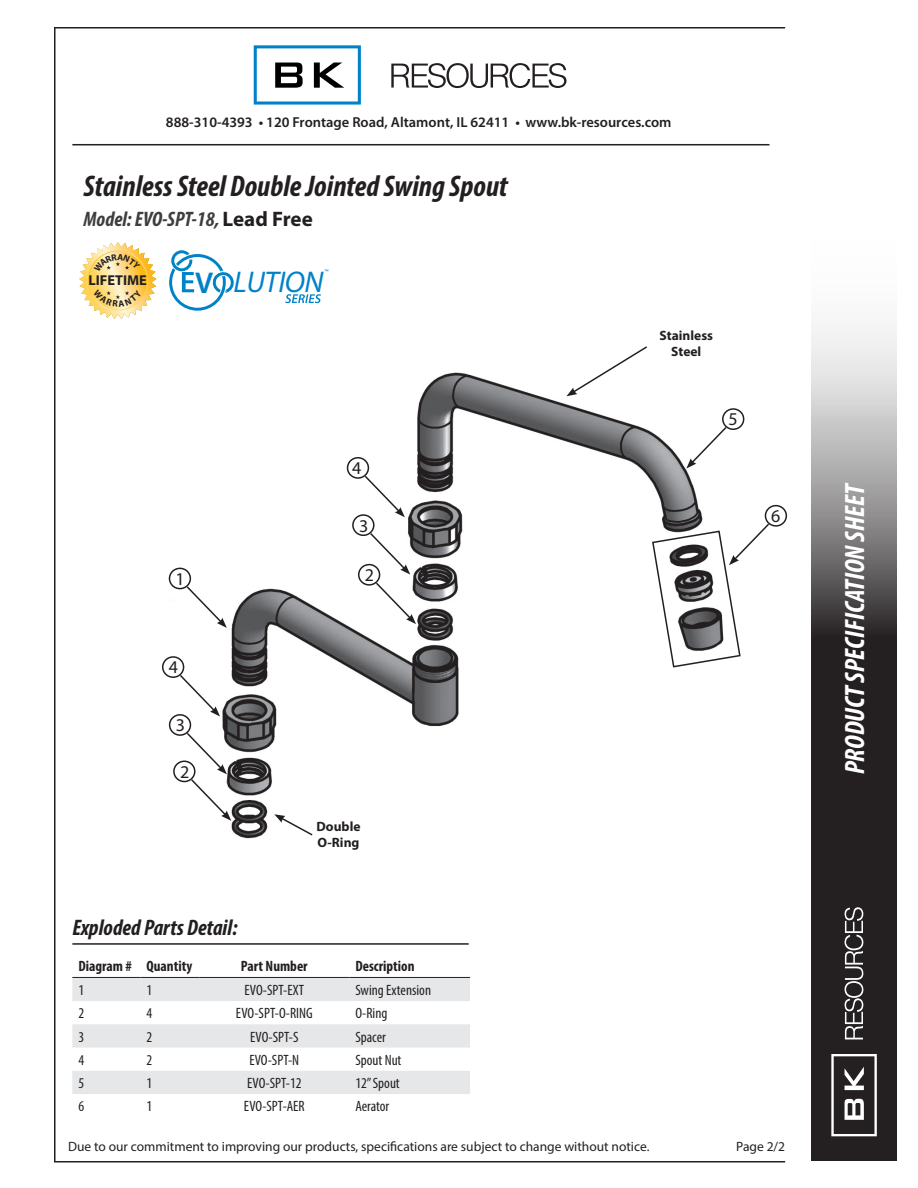
<style>
.page{position:relative;width:918px;height:1188px;background:#fff}
.page>*{position:absolute;margin:0;border:0;box-sizing:border-box;transform-origin:0 0}
.t1{font:italic 700 condensed 30px "Myriad Pro";color:#231f20}
.t2{font:italic 30px "Myriad Pro";letter-spacing:-.015em;color:#0082c8}
.t3{font:italic 700 condensed 28.05px "Myriad Pro";letter-spacing:-.005em;color:#fff}
.t4{font:italic 700 condensed 22.5px "Myriad Pro";color:#231f20}
.t5{font:italic 700 condensed 21px "Myriad Pro";color:#3e3e3f}
.t6{font:18px "Myriad Pro";color:#231f20}
.t7{font:condensed 15px "Myriad Pro";color:#231f20}
.t8{font:700 condensed 15px "Myriad Pro";color:#231f20}
.t9{font:600 14.55px "Myriad Pro";color:#231f20}
.t10{font:700 14.25px "Myriad Pro";color:#231f20}
.t11{font:13.5px "Myriad Pro";color:#231f20}
.t12{font:700 13.5px/16.2px "Myriad Pro";color:#231f20;text-align:center}
.t13{font:6.75px "Myriad Pro";color:#0082c8}
.s1{font-style:normal;font-stretch:normal;color:#231f20}
.s2{font-weight:600;font-style:normal;font-size:30.15px}
</style>
<div class="page">
<hr style="left:54px;top:1161px;width:731px;height:1px;background:#231f20">
<hr style="left:54px;top:27px;width:731px;height:1px;background:#231f20">
<hr style="left:54px;top:27px;width:2px;height:1134px;background:#231f20">
<svg style="left:254px;top:45px;width:107px;height:60px"></svg>
<svg style="left:391px;top:63px;width:176px;height:25px"></svg>
<hr style="left:72px;top:144px;width:698px;height:1px;background:#231f20">
<svg style="left:811px;top:326px;width:86px;height:835px;background:#565354"></svg>
<svg style="left:845px;top:907px;width:18px;height:132px"></svg>
<svg style="left:831px;top:1054px;width:46px;height:82px"></svg>
<img style="left:162px;top:372px;width:614px;height:467px">
<hr style="left:72px;top:943px;width:397px;height:2px;background:#231f20">
<svg style="left:72px;top:978px;width:398px;height:116px;fill:#e6e7e9"></svg>
<hr style="left:72px;top:977px;width:68px;height:1px;background:#231f20">
<hr style="left:140px;top:977px;width:59px;height:1px;background:#231f20">
<hr style="left:199px;top:977px;width:150px;height:1px;background:#231f20">
<hr style="left:349px;top:977px;width:121px;height:1px;background:#231f20">
<svg style="left:274px;top:814px;width:40px;height:23px"></svg>
<svg style="left:566px;top:346px;width:83px;height:50px"></svg>
<div style="left:723px;top:409px;width:21px;height:20px;background:#fff;border-radius:50%"></div>
<div style="left:722px;top:408px;width:22px;height:22px;border:2px solid #231f20;border-radius:50%"></div>
<svg style="left:686px;top:425px;width:42px;height:44px"></svg>
<div style="left:765px;top:506px;width:21px;height:20px;background:#fff;border-radius:50%"></div>
<div style="left:765px;top:505px;width:22px;height:22px;border:2px solid #231f20;border-radius:50%"></div>
<svg style="left:651px;top:522px;width:120px;height:146px"></svg>
<div style="left:348px;top:458px;width:20px;height:20px;background:#fff;border-radius:50%"></div>
<div style="left:347px;top:457px;width:22px;height:22px;border:2px solid #231f20;border-radius:50%"></div>
<svg style="left:363px;top:474px;width:42px;height:43px"></svg>
<div style="left:353px;top:515px;width:21px;height:20px;background:#fff;border-radius:50%"></div>
<div style="left:352px;top:514px;width:23px;height:22px;border:2px solid #231f20;border-radius:50%"></div>
<svg style="left:369px;top:531px;width:41px;height:44px"></svg>
<div style="left:359px;top:565px;width:21px;height:20px;background:#fff;border-radius:50%"></div>
<div style="left:358px;top:564px;width:22px;height:22px;border:2px solid #231f20;border-radius:50%"></div>
<svg style="left:374px;top:581px;width:42px;height:43px"></svg>
<div style="left:169px;top:568px;width:21px;height:21px;background:#fff;border-radius:50%"></div>
<div style="left:169px;top:568px;width:22px;height:21px;border:2px solid #231f20;border-radius:50%"></div>
<svg style="left:185px;top:585px;width:42px;height:43px"></svg>
<div style="left:163px;top:657px;width:21px;height:20px;background:#fff;border-radius:50%"></div>
<div style="left:162px;top:656px;width:22px;height:22px;border:2px solid #231f20;border-radius:50%"></div>
<svg style="left:178px;top:673px;width:42px;height:43px"></svg>
<div style="left:170px;top:715px;width:20px;height:20px;background:#fff;border-radius:50%"></div>
<div style="left:169px;top:714px;width:22px;height:22px;border:2px solid #231f20;border-radius:50%"></div>
<div style="left:174px;top:761px;width:21px;height:21px;background:#fff;border-radius:50%"></div>
<div style="left:173px;top:761px;width:23px;height:21px;border:2px solid #231f20;border-radius:50%"></div>
<svg style="left:185px;top:731px;width:46px;height:90px"></svg>
<svg style="left:169px;top:250px;width:65px;height:61px"></svg>
<svg style="left:285px;top:294px;width:35px;height:9px"></svg>
<svg style="left:79px;top:242px;width:78px;height:77px"></svg>
<p class="t9" style="left:166px;top:113px;width:507px">888-310-4393 • 120 Frontage Road, Altamont, IL 62411 • www.bk-resources.com</p>
<h1 class="t1" style="left:84px;top:168px;width:426px">Stainless Steel Double Jointed Swing Spout</h1>
<h3 class="t5" style="left:84px;top:206px;width:231px">Model: EVO-SPT-18, <span class="s1">Lead Free</span></h3>
<p class="t10" style="left:89px;top:271px;width:60px">LIFETIME</p>
<p class="t13" style="left:324px;top:268px;width:6px">™</p>
<h1 class="t2" style="left:195px;top:264px;width:130px"><span class="s2">V</span> LUTION</h1>
<p class="t6" style="left:352px;top:457px;width:11px">4</p>
<p class="t6" style="left:359px;top:514px;width:11px">3</p>
<p class="t6" style="left:176px;top:568px;width:11px">1</p>
<p class="t6" style="left:365px;top:564px;width:11px">2</p>
<p class="t6" style="left:169px;top:656px;width:11px">4</p>
<p class="t6" style="left:176px;top:714px;width:11px">3</p>
<p class="t6" style="left:180px;top:761px;width:11px">2</p>
<p class="t12" style="left:317px;top:818px;width:45px;text-align:left">Double<br>O-Ring</p>
<h3 class="t4" style="left:72px;top:914px;width:167px">Exploded Parts Detail:</h3>
<p class="t8" style="left:78px;top:957px;width:116px">Diagram # Quantity</p>
<p class="t8" style="left:241px;top:957px;width:68px">Part Number</p>
<p class="t8" style="left:355px;top:957px;width:61px">Description</p>
<p class="t7" style="left:78px;top:981px;width:7px">1</p>
<p class="t7" style="left:146px;top:981px;width:7px">1</p>
<p class="t7" style="left:245px;top:981px;width:61px">EVO-SPT-EXT</p>
<p class="t7" style="left:355px;top:981px;width:77px">Swing Extension</p>
<p class="t7" style="left:78px;top:1004px;width:7px">2</p>
<p class="t7" style="left:146px;top:1004px;width:7px">4</p>
<p class="t7" style="left:236px;top:1004px;width:78px">EVO-SPT-O-RING</p>
<p class="t7" style="left:355px;top:1004px;width:34px">O-Ring</p>
<p class="t7" style="left:78px;top:1028px;width:7px">3</p>
<p class="t7" style="left:146px;top:1028px;width:7px">2</p>
<p class="t7" style="left:250px;top:1028px;width:50px">EVO-SPT-S</p>
<p class="t7" style="left:355px;top:1028px;width:32px">Spacer</p>
<p class="t7" style="left:78px;top:1051px;width:7px">4</p>
<p class="t7" style="left:146px;top:1051px;width:7px">2</p>
<p class="t7" style="left:249px;top:1051px;width:51px">EVO-SPT-N</p>
<p class="t7" style="left:355px;top:1051px;width:48px">Spout Nut</p>
<p class="t7" style="left:78px;top:1074px;width:7px">5</p>
<p class="t7" style="left:146px;top:1074px;width:7px">1</p>
<p class="t7" style="left:247px;top:1074px;width:56px">EVO-SPT-12</p>
<p class="t7" style="left:355px;top:1074px;width:46px">12” Spout</p>
<p class="t7" style="left:78px;top:1097px;width:7px">6</p>
<p class="t7" style="left:146px;top:1097px;width:7px">1</p>
<p class="t7" style="left:244px;top:1097px;width:62px">EVO-SPT-AER</p>
<p class="t7" style="left:355px;top:1097px;width:35px">Aerator</p>
<p class="t12" style="left:660px;top:327px;width:55px">Stainless<br>Steel</p>
<p class="t6" style="left:729px;top:408px;width:11px">5</p>
<p class="t6" style="left:771px;top:505px;width:11px">6</p>
<p class="t11" style="left:68px;top:1138px;width:583px">Due to our commitment to improving our products, specifications are subject to change without notice.</p>
<p class="t11" style="left:736px;top:1138px;width:50px">Page 2/2</p>
<h2 class="t3" style="left:837px;top:774px;width:293px;rotate:-90deg">PRODUCT SPECIFICATION SHEET</h2>
</div>
